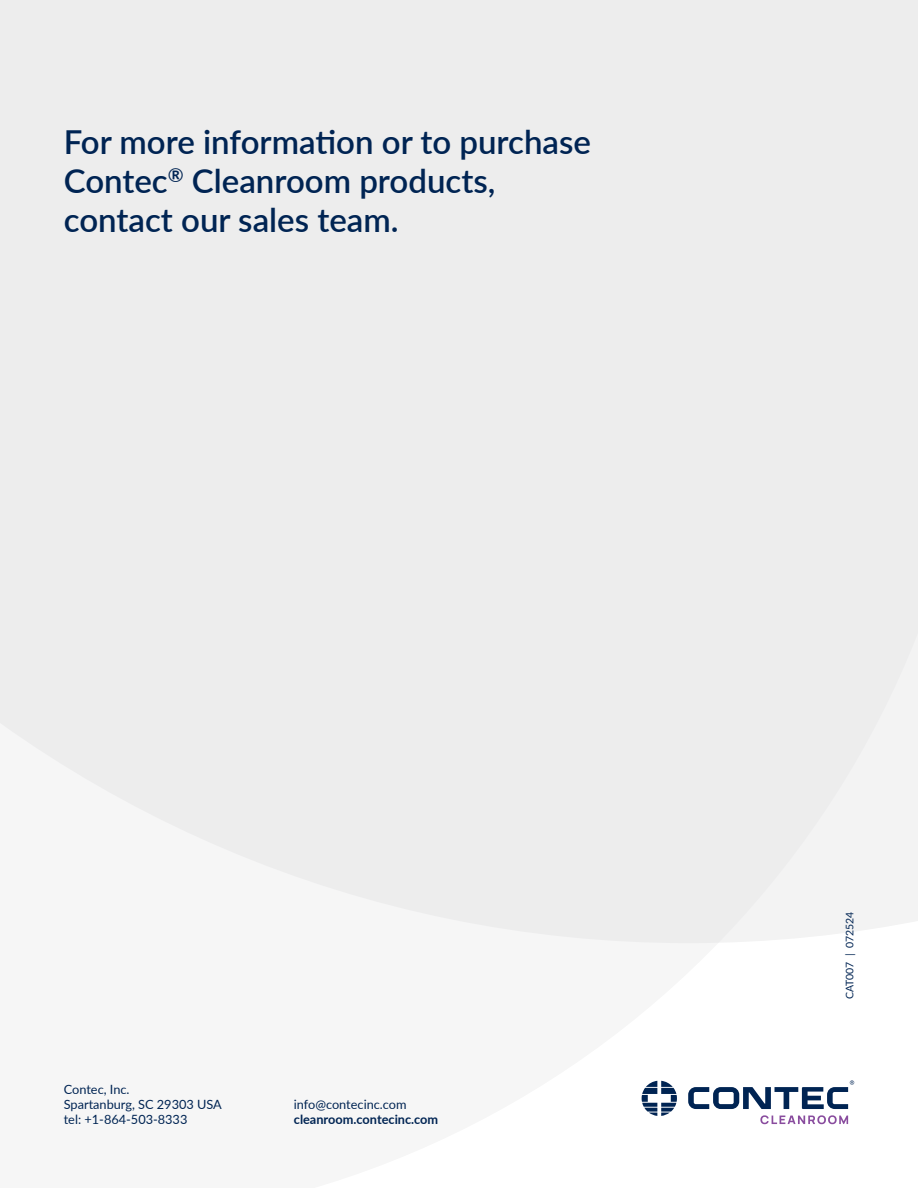
<style>
.page{position:relative;width:918px;height:1188px;background:#fff}
.page>*{position:absolute;margin:0;border:0;box-sizing:border-box;transform-origin:0 0}
.t1{font:600 33px/39px "Lato";color:#002453}
.t2{font:12.75px/15.3px "Lato";color:#002453}
.t3{font:700 12.75px "Lato";color:#002453}
.t4{font:10.5px "Lato";color:#002453}
</style>
<div class="page">
<div style="left:0;top:0;width:918px;height:943px;background:#ededed"></div>
<svg style="left:760px;top:1115px;width:88px;height:9px"></svg>
<svg style="left:688px;top:1080px;width:166px;height:29px"></svg>
<svg style="left:642px;top:1081px;width:35px;height:35px"></svg>
<p class="t1" style="left:64px;top:121px;width:529px">For more information or to purchase<br>Contec<sup>®</sup> Cleanroom products, contact our sales team.</p>
<p class="t2" style="left:64px;top:1081px;width:160px">Contec, Inc.<br>Spartanburg, SC 29303 USA tel: +1-864-503-8333</p>
<p class="t2" style="left:294px;top:1096px;width:114px">info@contecinc.com</p>
<p class="t3" style="left:294px;top:1110px;width:146px">cleanroom.contecinc.com</p>
<p class="t4" style="left:842px;top:999px;width:89px;rotate:-90deg">CAT007 | 072524</p>
</div>
